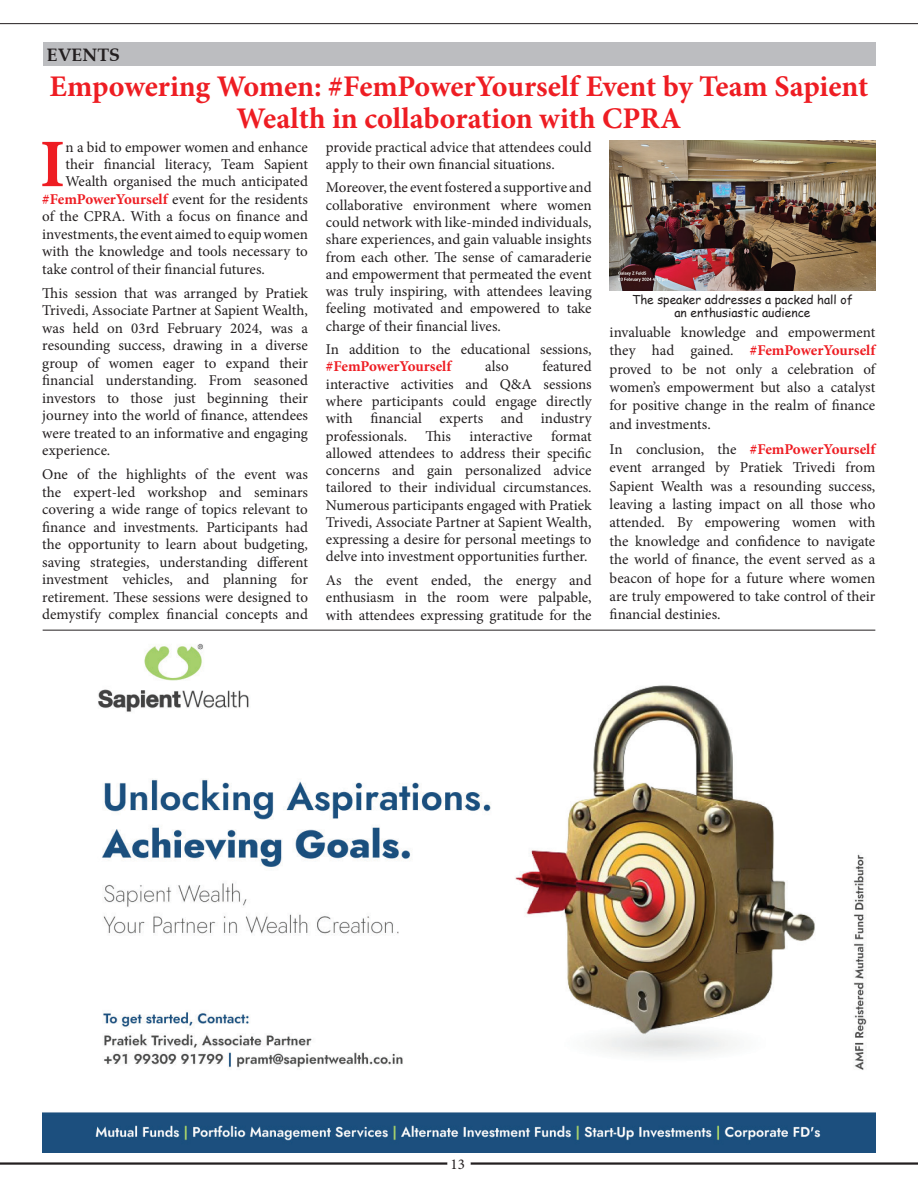
<style>
.page{position:relative;width:918px;height:1188px;background:#fff}
.page>*{position:absolute;margin:0;border:0;box-sizing:border-box;transform-origin:0 0}
.t1{font:700 68.1px "Minion Pro";color:#ee1d23}
.t2{font:700 30px/32.4px "Minion Pro";letter-spacing:-.005em;color:#ee1d23;text-align:center}
.t3{font:700 18px "Zapf Calligraphic 801 BT";color:#231f20}
.t4{font:15px/17.2px "Minion Pro";color:#231f20;text-align:justify}
.t5{font:700 15px "Minion Pro";letter-spacing:-.005em;color:#ee1d23}
.t6{font:12px/12.9px "Comic Sans MS";color:#231f20;text-align:center}
.s1{font-weight:700;color:#ee1d23}
</style>
<div class="page">
<hr style="left:0;top:1162px;width:918px;height:3px;background:#231f20">
<div style="left:447px;top:1152px;width:24px;height:23px;background:#fff;border-radius:50%"></div>
<hr style="left:0;top:23px;width:918px;height:1px;background:#231f20">
<div style="left:43px;top:43px;width:832px;height:23px;background:#bcbdc0"></div>
<img style="left:610px;top:141px;width:265px;height:149px">
<img style="left:42px;top:629px;width:833px;height:524px">
<hr style="left:43px;top:630px;width:832px;height:1px;background:#231f20">
<p class="t3" style="left:47px;top:44px;width:75px">EVENTS</p>
<h2 class="t2" style="left:50px;top:70px;width:820px">Empowering Women: #FemPowerYourself Event by Team Sapient<br>Wealth in collaboration with CPRA</h2>
<h1 class="t1" style="left:40px;top:116px;width:27px">I</h1>
<p class="t4" style="left:65px;top:138px;width:244px">n a bid to empower women and enhance</p>
<p class="t4" style="left:65px;top:156px;width:244px">their financial literacy, Team Sapient</p>
<p class="t4" style="left:65px;top:173px;width:244px">Wealth organised the much anticipated</p>
<p class="t4" style="left:42px;top:190px;width:267px"><span class="s1">#FemPowerYourself</span> event for the residents</p>
<p class="t4" style="left:42px;top:208px;width:267px">of the CPRA. With a focus on finance and</p>
<p class="t4" style="left:42px;top:225px;width:267px">investments, the event aimed to equip women</p>
<p class="t4" style="left:42px;top:243px;width:267px">with the knowledge and tools necessary to</p>
<p class="t4" style="left:42px;top:260px;width:224px">take control of their financial futures.</p>
<p class="t4" style="left:42px;top:284px;width:267px">This session that was arranged by Pratiek Trivedi, Associate Partner at Sapient Wealth, was held on 03rd February 2024, was a resounding success, drawing in a diverse group of women eager to expand their financial understanding. From seasoned investors to those just beginning their journey into the world of finance, attendees were treated to an informative and engaging experience.</p>
<p class="t4" style="left:42px;top:466px;width:267px">One of the highlights of the event was the expert-led workshop and seminars covering a wide range of topics relevant to finance and investments. Participants had the opportunity to learn about budgeting, saving strategies, understanding different investment vehicles, and planning for retirement. These sessions were designed to demystify complex financial concepts and</p>
<p class="t4" style="left:326px;top:138px;width:267px">provide practical advice that attendees could apply to their own financial situations.</p>
<p class="t4" style="left:326px;top:179px;width:267px">Moreover, the event fostered a supportive and collaborative environment where women could network with like-minded individuals, share experiences, and gain valuable insights from each other. The sense of camaraderie and empowerment that permeated the event was truly inspiring, with attendees leaving feeling motivated and empowered to take charge of their financial lives.</p>
<p class="t4" style="left:326px;top:341px;width:267px">In addition to the educational sessions,</p>
<p class="t5" style="left:326px;top:356px;width:127px">#FemPowerYourself</p>
<p class="t4" style="left:485px;top:358px;width:25px">also</p>
<p class="t4" style="left:326px;top:358px;width:267px;text-indent:216px">featured interactive activities and Q&amp;A sessions where participants could engage directly with financial experts and industry professionals. This interactive format allowed attendees to address their specific concerns and gain personalized advice tailored to their individual circumstances.<br>Numerous participants engaged with Pratiek Trivedi, Associate Partner at Sapient Wealth, expressing a desire for personal meetings to delve into investment opportunities further.</p>
<p class="t4" style="left:326px;top:572px;width:267px">As the event ended, the energy and enthusiasm in the room were palpable, with attendees expressing gratitude for the</p>
<p class="t6" style="left:632px;top:293px;width:222px">The speaker addresses a packed hall of an enthusiastic audience</p>
<p class="t4" style="left:610px;top:323px;width:267px;line-height:18.5px">invaluable knowledge and empowerment they had gained. <span class="s1">#FemPowerYourself </span>proved to be not only a celebration of women’s empowerment but also a catalyst for positive change in the realm of finance and investments.</p>
<p class="t4" style="left:610px;top:440px;width:267px;line-height:18.5px">In conclusion, the <span class="s1">#FemPowerYourself </span>event arranged by Pratiek Trivedi from Sapient Wealth was a resounding success, leaving a lasting impact on all those who attended. By empowering women with the knowledge and confidence to navigate the world of finance, the event served as a beacon of hope for a future where women are truly empowered to take control of their financial destinies.</p>
<p class="t4" style="left:451px;top:1156px;width:16px">13</p>
</div>
